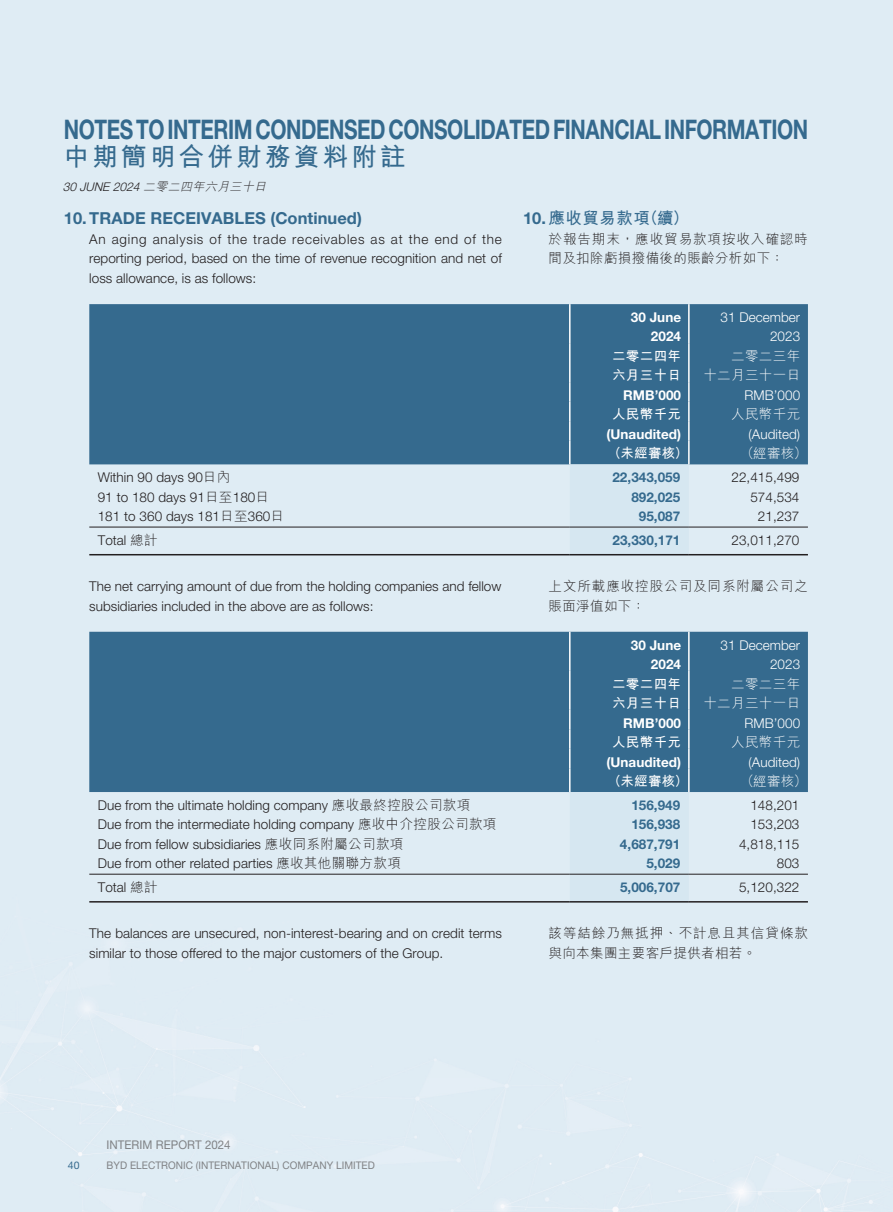
<style>
.page{position:relative;width:893px;height:1212px;background:#fff}
.page>*{position:absolute;margin:0;border:0;box-sizing:border-box;transform-origin:0 0}
.t1{font:700 27px "Helvetica Neue LT Std";letter-spacing:-.02em;color:#356a8e;scale:.77 1}
.t2{font:700 25.5px "M Hei HK";letter-spacing:.13em;color:#356a8e}
.t3{font:700 16.5px "Helvetica Neue LT Std";letter-spacing:.005em;color:#356a8e}
.t4{font:700 16.5px "M Hei HK";letter-spacing:.03em;color:#356a8e}
.t5{font:300 13.5px/19.5px "Helvetica Neue LT Std";letter-spacing:.005em;color:#231f20}
.t6{font:700 13.5px "Helvetica Neue LT Std";letter-spacing:.005em;color:#356a8e}
.t7{font:300 13.5px/19.5px "Helvetica Neue LT Std";letter-spacing:.005em;color:#fff;text-align:right}
.t8{font:300 13.5px/19.5px "M Hei HK";letter-spacing:.07em;color:#231f20}
.t9{font:700 13.5px/19.5px "Helvetica Neue LT Std";letter-spacing:.005em;color:#fff;text-align:right}
.t10{font:300 13.5px/19.5px "M Hei HK";letter-spacing:.03em;color:#fff;text-align:right}
.t11{font:700 13.5px/19.5px "M Hei HK";letter-spacing:.03em;color:#fff}
.t12{font:300 13.5px/19.5px "M Hei HK";letter-spacing:.05em;color:#231f20}
.t13{font:italic 300 12px "Helvetica Neue LT Std";color:#231f20}
.t14{font:12px "Helvetica Neue LT Std";letter-spacing:.005em;color:#808285;scale:.96 1}
.t15{font:10.5px "Helvetica Neue LT Std";letter-spacing:.005em;color:#808285;scale:.96 1}
.t16{font:10.5px "Helvetica Neue LT Std";color:#356a8e}
.s1{font-family:"M Hei HK"}
.s2{font-family:"Helvetica Neue LT Std"}
</style>
<div class="page">
<div style="left:89px;top:304px;width:719px;height:160px;background:#356a8e"></div>
<svg style="left:569px;top:304px;width:121px;height:250px;background:#7098b2"></svg>
<hr style="left:688px;top:421px;width:2px;height:20px;background:#fff">
<hr style="left:688px;top:441px;width:2px;height:23px;background:#fff">
<hr style="left:89px;top:527px;width:481px;height:1px;background:#231f20">
<hr style="left:570px;top:527px;width:119px;height:1px;background:#231f20">
<hr style="left:689px;top:527px;width:119px;height:1px;background:#231f20">
<hr style="left:89px;top:554px;width:481px;height:1px;background:#231f20">
<hr style="left:570px;top:554px;width:119px;height:1px;background:#231f20">
<hr style="left:689px;top:554px;width:119px;height:1px;background:#231f20">
<div style="left:89px;top:632px;width:719px;height:160px;background:#356a8e"></div>
<svg style="left:569px;top:632px;width:121px;height:269px;background:#789eb7"></svg>
<hr style="left:688px;top:768px;width:2px;height:24px;background:#fff">
<hr style="left:89px;top:874px;width:481px;height:1px;background:#231f20">
<hr style="left:570px;top:874px;width:119px;height:1px;background:#231f20">
<hr style="left:689px;top:874px;width:119px;height:1px;background:#231f20">
<hr style="left:89px;top:901px;width:481px;height:1px;background:#231f20">
<hr style="left:570px;top:901px;width:119px;height:1px;background:#231f20">
<hr style="left:689px;top:901px;width:119px;height:1px;background:#231f20">
<h1 class="t1" style="left:64px;top:112px;width:968px">NOTES TO INTERIM CONDENSED CONSOLIDATED FINANCIAL INFORMATION</h1>
<h2 class="t2" style="left:64px;top:138px;width:343px">中期簡明合併財務資料附註</h2>
<p class="t13" style="left:63px;top:179px;width:208px">30 JUNE 2024 <span class="s1">二零二四年六月三十日</span></p>
<p class="t4" style="left:523px;top:206px;width:168px"><span class="s2">10.</span> 應收貿易款項（續）</p>
<p class="t12" style="left:549px;top:229px;width:261px">於報告期末，應收貿易款項按收入確認時間及扣除虧損撥備後的賬齡分析如下：</p>
<p class="t3" style="left:64px;top:208px;width:300px">10. TRADE RECEIVABLES (Continued)</p>
<p class="t5" style="left:89px;top:229px;width:414px;text-align:justify">An aging analysis of the trade receivables as at the end of the reporting period, based on the time of revenue recognition and net of loss allowance, is as follows:</p>
<p class="t9" style="left:631px;top:307px;width:52px">30 June<br>2024</p>
<p class="t7" style="left:720px;top:307px;width:81px">31 December<br>2023</p>
<p class="t11" style="left:612px;top:345px;width:71px">二零二四年六月三十日</p>
<p class="t10" style="left:703px;top:346px;width:98px">二零二三年<br>十二月三十一日</p>
<p class="t9" style="left:623px;top:385px;width:60px">RMB’000</p>
<p class="t7" style="left:744px;top:385px;width:57px">RMB’000</p>
<p class="t11" style="left:612px;top:403px;width:71px">人民幣千元</p>
<p class="t10" style="left:731px;top:404px;width:71px">人民幣千元</p>
<p class="t9" style="left:606px;top:424px;width:76px">(Unaudited)</p>
<p class="t7" style="left:749px;top:424px;width:53px">(Audited)</p>
<p class="t11" style="left:608px;top:442px;width:82px">（未經審核）</p>
<p class="t10" style="left:741px;top:443px;width:68px">（經審核）</p>
<p class="t5" style="left:98px;top:467px;width:134px">Within 90 days 90<span class="s1">日內</span></p>
<p class="t6" style="left:612px;top:469px;width:69px">22,343,059</p>
<p class="t5" style="left:731px;top:467px;width:69px">22,415,499</p>
<p class="t5" style="left:98px;top:487px;width:173px">91 to 180 days 91<span class="s1">日至</span>180<span class="s1">日</span></p>
<p class="t6" style="left:631px;top:488px;width:51px">892,025</p>
<p class="t5" style="left:750px;top:487px;width:51px">574,534</p>
<p class="t5" style="left:98px;top:506px;width:188px">181 to 360 days 181<span class="s1">日至</span>360<span class="s1">日</span></p>
<p class="t6" style="left:639px;top:508px;width:43px">95,087</p>
<p class="t5" style="left:758px;top:506px;width:43px">21,237</p>
<p class="t5" style="left:98px;top:530px;width:61px">Total <span class="s1">總計</span></p>
<p class="t6" style="left:612px;top:532px;width:69px">23,330,171</p>
<p class="t5" style="left:731px;top:530px;width:69px">23,011,270</p>
<p class="t5" style="left:89px;top:576px;width:414px">The net carrying amount of due from the holding companies and fellow subsidiaries included in the above are as follows:</p>
<p class="t9" style="left:631px;top:635px;width:52px">30 June<br>2024</p>
<p class="t7" style="left:720px;top:635px;width:81px">31 December<br>2023</p>
<p class="t11" style="left:612px;top:673px;width:71px">二零二四年六月三十日</p>
<p class="t10" style="left:703px;top:674px;width:98px">二零二三年<br>十二月三十一日</p>
<p class="t9" style="left:623px;top:713px;width:60px">RMB’000</p>
<p class="t7" style="left:744px;top:713px;width:57px">RMB’000</p>
<p class="t11" style="left:612px;top:731px;width:71px">人民幣千元</p>
<p class="t10" style="left:731px;top:732px;width:71px">人民幣千元</p>
<p class="t9" style="left:606px;top:752px;width:76px">(Unaudited)</p>
<p class="t7" style="left:749px;top:752px;width:53px">(Audited)</p>
<p class="t11" style="left:608px;top:770px;width:82px">（未經審核）</p>
<p class="t10" style="left:741px;top:771px;width:68px">（經審核）</p>
<p class="t5" style="left:98px;top:795px;width:374px">Due from the ultimate holding company <span class="s1">應收最終控股公司款項</span></p>
<p class="t6" style="left:631px;top:796px;width:51px">156,949</p>
<p class="t5" style="left:750px;top:795px;width:51px">148,201</p>
<p class="t5" style="left:98px;top:814px;width:400px">Due from the intermediate holding company <span class="s1">應收中介控股公司款項</span></p>
<p class="t6" style="left:631px;top:816px;width:51px">156,938</p>
<p class="t5" style="left:750px;top:814px;width:51px">153,203</p>
<p class="t5" style="left:98px;top:834px;width:307px">Due from fellow subsidiaries <span class="s1">應收同系附屬公司款項</span></p>
<p class="t6" style="left:620px;top:835px;width:62px">4,687,791</p>
<p class="t5" style="left:739px;top:834px;width:62px">4,818,115</p>
<p class="t5" style="left:98px;top:853px;width:305px">Due from other related parties <span class="s1">應收其他關聯方款項</span></p>
<p class="t6" style="left:646px;top:855px;width:35px">5,029</p>
<p class="t5" style="left:777px;top:853px;width:24px">803</p>
<p class="t5" style="left:98px;top:877px;width:61px">Total <span class="s1">總計</span></p>
<p class="t6" style="left:620px;top:879px;width:62px">5,006,707</p>
<p class="t5" style="left:739px;top:877px;width:62px">5,120,322</p>
<p class="t5" style="left:89px;top:923px;width:414px">The balances are unsecured, non-interest-bearing and on credit terms similar to those offered to the major customers of the Group.</p>
<p class="t8" style="left:549px;top:576px;width:261px">上文所載應收控股公司及同系附屬公司之賬面淨值如下：</p>
<p class="t8" style="left:549px;top:923px;width:261px">該等結餘乃無抵押、不計息且其信貸條款與向本集團主要客戶提供者相若。</p>
<p class="t14" style="left:107px;top:1138px;width:131px">INTERIM REPORT 2024</p>
<p class="t16" style="left:68px;top:1159px;width:13px">40</p>
<p class="t15" style="left:107px;top:1159px;width:281px">BYD ELECTRONIC (INTERNATIONAL) COMPANY LIMITED</p>
</div>
